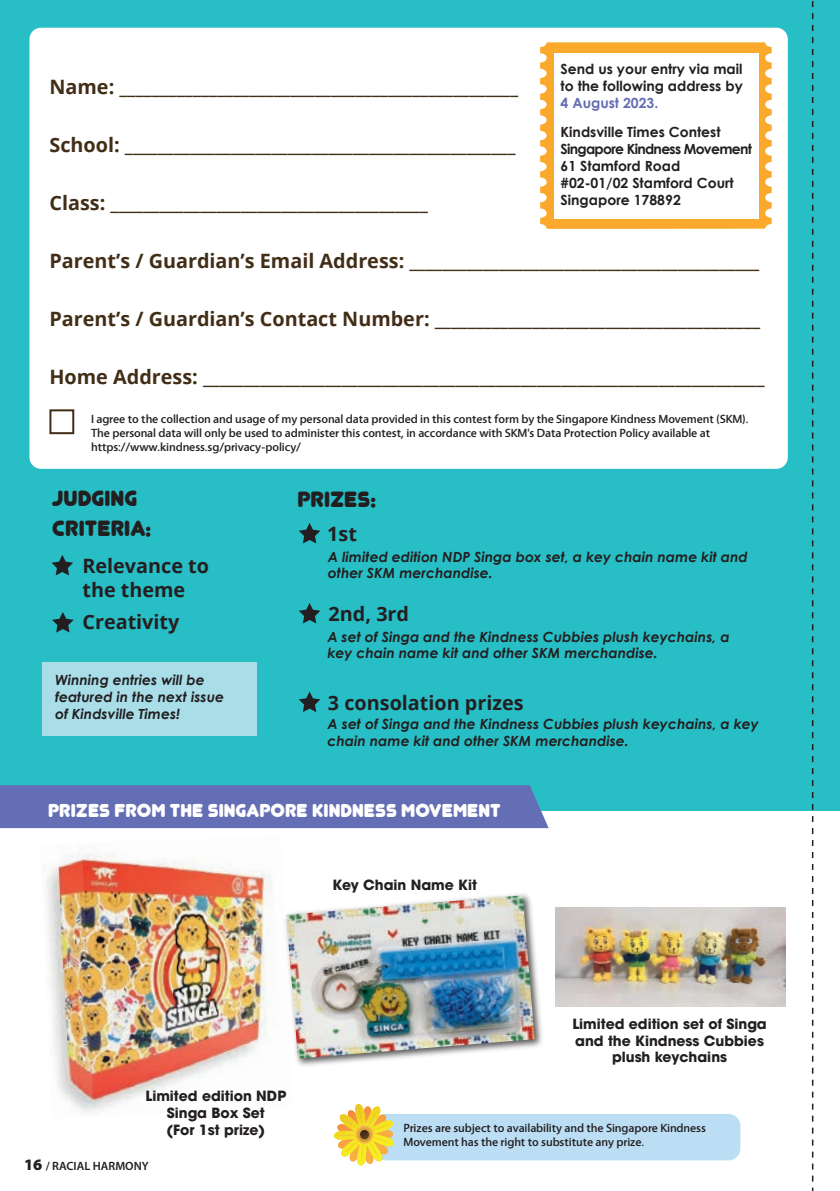
<style>
.page{position:relative;width:840px;height:1191px;background:#fff}
.page>*{position:absolute;margin:0;border:0;box-sizing:border-box;transform-origin:0 0}
.t1{font:26px/30px "Junegull";color:#231f20}
.t2{font:22px "Junegull";color:#fff}
.t3{font:700 19.8px "Open Sans";color:#422e17}
.t4{font:700 19.8px/23.8px "Open Sans";color:#231f20}
.t5{font:italic 700 14px/16.8px "Century Gothic";color:#231f20}
.t6{font:700 14px/16.8px "Century Gothic";color:#231f20}
.t7{font:700 14px/16.8px "Avant Garde LT";color:#231f20;text-align:center}
.t8{font:700 14px "Century Gothic";color:#646eb4}
.t9{font:500 12px/14.4px "Vegur";letter-spacing:-.01em;color:#231f20}
.t10{font:600 12px "Myriad Pro";color:#231f20}
.s1{font-weight:900;font-size:16px}
</style>
<div class="page">
<div style="left:0;top:482px;width:839px;height:347px;background:#28bec6"></div>
<div style="left:42px;top:662px;width:214px;height:74px;background:#a9dee9"></div>
<div style="left:0;top:0;width:839px;height:534px;background:#28bec6"></div>
<div style="left:29px;top:28px;width:758px;height:441px;background:#fff;border-radius:11px"></div>
<div style="left:0;top:811px;width:839px;height:380px;background:#fff"></div>
<svg style="left:299px;top:691px;width:21px;height:21px"></svg>
<div style="left:0;top:785px;width:548px;height:43px;background:#646eb4"></div>
<svg style="left:540px;top:42px;width:231px;height:187px;fill:#faa92c"></svg>
<div style="left:553px;top:53px;width:205px;height:166px;background:#fff"></div>
<svg style="left:51px;top:555px;width:22px;height:20px"></svg>
<svg style="left:54px;top:612px;width:20px;height:20px"></svg>
<svg style="left:299px;top:603px;width:21px;height:20px"></svg>
<div style="left:374px;top:1113px;width:366px;height:47px;background:#bbdef4;border-radius:12px"></div>
<div style="left:49px;top:409px;width:25px;height:25px;border:2px solid #422e17"></div>
<img style="left:359px;top:1113px;width:82px;height:53px">
<svg style="left:334px;top:1105px;width:60px;height:60px"></svg>
<img style="left:42px;top:844px;width:234px;height:269px">
<svg style="left:299px;top:523px;width:21px;height:20px"></svg>
<svg style="left:811px;top:1px;width:2px;height:1190px"></svg>
<img style="left:285px;top:894px;width:257px;height:172px">
<img style="left:286px;top:895px;width:248px;height:163px">
<img style="left:555px;top:907px;width:227px;height:99px">
<p class="t6" style="left:560px;top:60px;width:183px">Send us your entry via mail to the following address by</p>
<p class="t8" style="left:560px;top:94px;width:99px">4 August 2023.</p>
<p class="t6" style="left:560px;top:124px;width:193px">Kindsville Times Contest<br>Singapore Kindness Movement<br>61 Stamford Road<br>#02-01/02 Stamford Court<br>Singapore 178892</p>
<p class="t3" style="left:49px;top:73px;width:470px">Name: _________________________________________________</p>
<p class="t3" style="left:49px;top:131px;width:467px">School: ________________________________________________</p>
<p class="t3" style="left:49px;top:189px;width:380px">Class: _______________________________________</p>
<p class="t3" style="left:49px;top:247px;width:711px">Parent’s / Guardian’s Email Address: ___________________________________________</p>
<p class="t3" style="left:49px;top:305px;width:712px">Parent’s / Guardian’s Contact Number: ________________________________________</p>
<p class="t3" style="left:49px;top:363px;width:716px">Home Address: _____________________________________________________________________</p>
<p class="t9" style="left:91px;top:412px;width:658px">I agree to the collection and usage of my personal data provided in this contest form by the Singapore Kindness Movement (SKM).<br>The personal data will only be used to administer this contest, in accordance with SKM's Data Protection Policy available at https://www.kindness.sg/privacy-policy/</p>
<h1 class="t1" style="left:52px;top:483px;width:100px">JUDGING<br>CRITERIA:</h1>
<p class="t4" style="left:82px;top:554px;width:128px">Relevance to the theme</p>
<p class="t4" style="left:82px;top:609px;width:98px">Creativity</p>
<p class="t4" style="left:328px;top:602px;width:82px">2nd, 3rd</p>
<p class="t5" style="left:327px;top:627px;width:403px">A set of Singa and the Kindness Cubbies plush keychains, a key chain name kit and other SKM merchandise.</p>
<h1 class="t1" style="left:297px;top:484px;width:80px">PRIZES:</h1>
<p class="t4" style="left:327px;top:522px;width:31px">1st</p>
<p class="t5" style="left:328px;top:547px;width:421px">A limited edition NDP Singa box set, a key chain name kit and other SKM merchandise.</p>
<p class="t5" style="left:55px;top:671px;width:170px">Winning entries will be featured in the next issue of Kindsville Times!</p>
<p class="t4" style="left:328px;top:690px;width:197px">3 consolation prizes</p>
<p class="t5" style="left:327px;top:715px;width:432px">A set of Singa and the Kindness Cubbies plush keychains, a key chain name kit and other SKM merchandise.</p>
<p class="t2" style="left:48px;top:799px;width:454px">PRIZES FROM THE SINGAPORE KINDNESS MOVEMENT</p>
<p class="t7" style="left:332px;top:876px;width:146px">Key Chain Name Kit</p>
<p class="t7" style="left:145px;top:1087px;width:142px">Limited edition NDP<br>Singa Box Set<br>(For 1st prize)</p>
<p class="t10" style="left:24px;top:1158px;width:126px"><span class="s1">16</span> / RACIAL HARMONY</p>
<p class="t7" style="left:572px;top:1015px;width:196px">Limited edition set of Singa and the Kindness Cubbies plush keychains</p>
<p class="t9" style="left:403px;top:1120px;width:304px">Prizes are subject to availability and the Singapore Kindness<br>Movement has the right to substitute any prize.</p>
</div>
